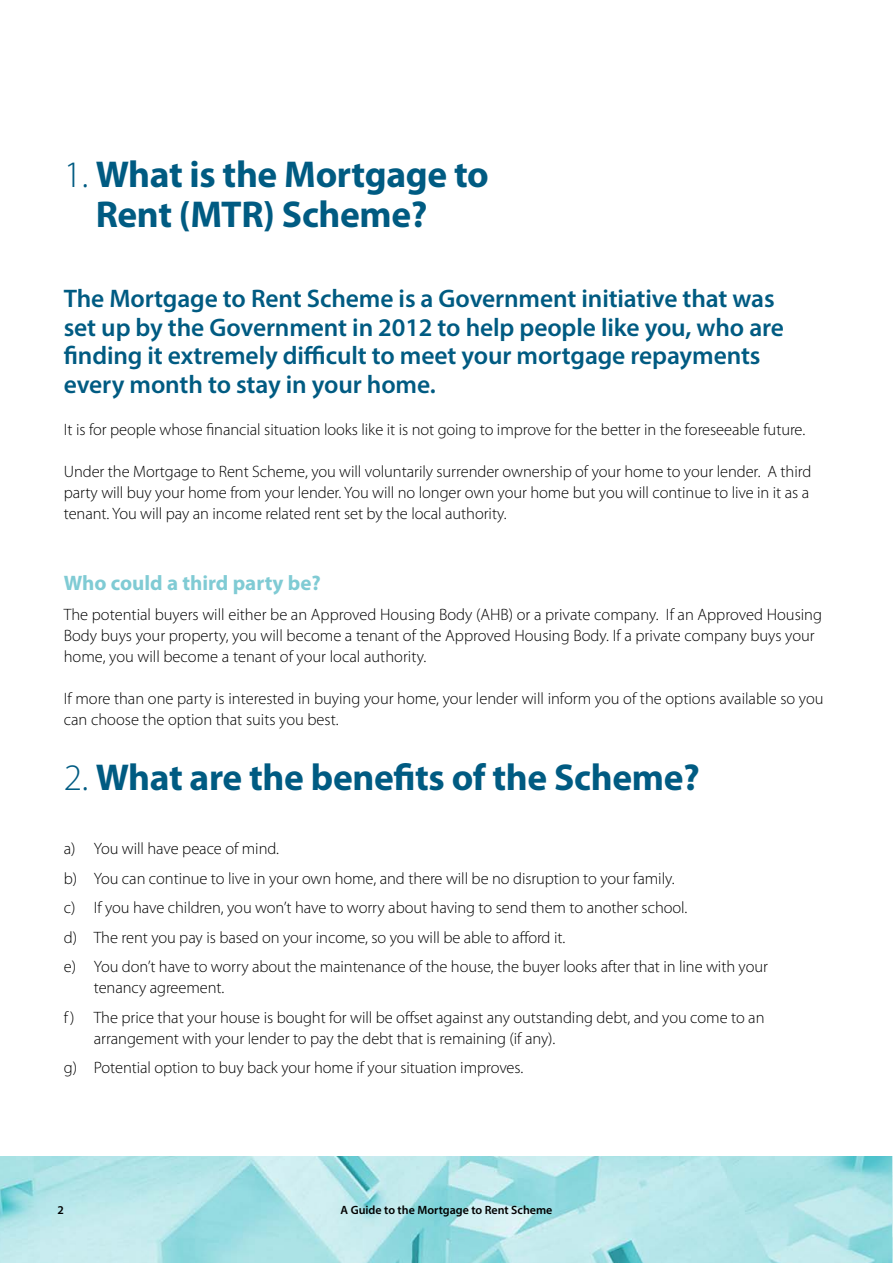
<style>
.page{position:relative;width:893px;height:1263px;background:#fff}
.page>*{position:absolute;margin:0;border:0;box-sizing:border-box;transform-origin:0 0}
.t1{font:700 37.5px/40.5px "Myriad Pro";letter-spacing:-.01em;color:#005b82}
.t2{font:600 25.5px/28.5px "Myriad Pro";letter-spacing:-.005em;color:#005b82}
.t3{font:700 21px "Myriad Pro";color:#80cbd4}
.t4{font:300 16.5px/29.5px "Myriad Pro";letter-spacing:-.005em;color:#000}
.t5{font:600 12px "Myriad Pro";color:#000}
.s1{font-weight:300}
</style>
<div class="page">
<img style="left:0;top:1157px;width:893px;height:106px">
<h1 class="t1" style="left:96px;top:152px;width:395px;text-indent:-32px"><span class="s1">1.</span> What is the Mortgage to<br>Rent (MTR) Scheme?</h1>
<h2 class="t2" style="left:64px;top:284px;width:722px">The Mortgage to Rent Scheme is a Government initiative that was set up by the Government in 2012 to help people like you, who are finding it extremely difficult to meet your mortgage repayments every month to stay in your home.</h2>
<p class="t4" style="left:64px;top:414px;width:743px">It is for people whose financial situation looks like it is not going to improve for the better in the foreseeable future.</p>
<p class="t4" style="left:64px;top:461px;width:749px;line-height:21px">Under the Mortgage to Rent Scheme, you will voluntarily surrender ownership of your home to your lender. A third party will buy your home from your lender. You will no longer own your home but you will continue to live in it as a tenant. You will pay an income related rent set by the local authority.</p>
<p class="t3" style="left:64px;top:570px;width:259px">Who could a third party be?</p>
<p class="t4" style="left:64px;top:604px;width:760px;line-height:21px">The potential buyers will either be an Approved Housing Body (AHB) or a private company. If an Approved Housing<br>Body buys your property, you will become a tenant of the Approved Housing Body. If a private company buys your home, you will become a tenant of your local authority.</p>
<p class="t4" style="left:64px;top:688px;width:761px;line-height:21px">If more than one party is interested in buying your home, your lender will inform you of the options available so you can choose the option that suits you best.</p>
<h1 class="t1" style="left:64px;top:756px;width:638px"><span class="s1">2.</span> What are the benefits of the Scheme?</h1>
<p class="t4" style="left:64px;top:834px;width:706px">a) You will have peace of mind.<br>b) You can continue to live in your own home, and there will be no disruption to your family.<br>c) If you have children, you won’t have to worry about having to send them to another school.<br>d) The rent you pay is based on your income, so you will be able to afford it.<br>e) You don’t have to worry about the maintenance of the house, the buyer looks after that in line with your</p>
<p class="t4" style="left:64px;top:973px;width:702px;text-indent:30px">tenancy agreement.<br>f ) The price that your house is bought for will be offset against any outstanding debt, and you come to an</p>
<p class="t4" style="left:64px;top:1023px;width:493px;text-indent:30px">arrangement with your lender to pay the debt that is remaining (if any). g) Potential option to buy back your home if your situation improves.</p>
<p class="t5" style="left:57px;top:1203px;width:8px">2</p>
<p class="t5" style="left:341px;top:1203px;width:213px">A Guide to the Mortgage to Rent Scheme</p>
</div>
